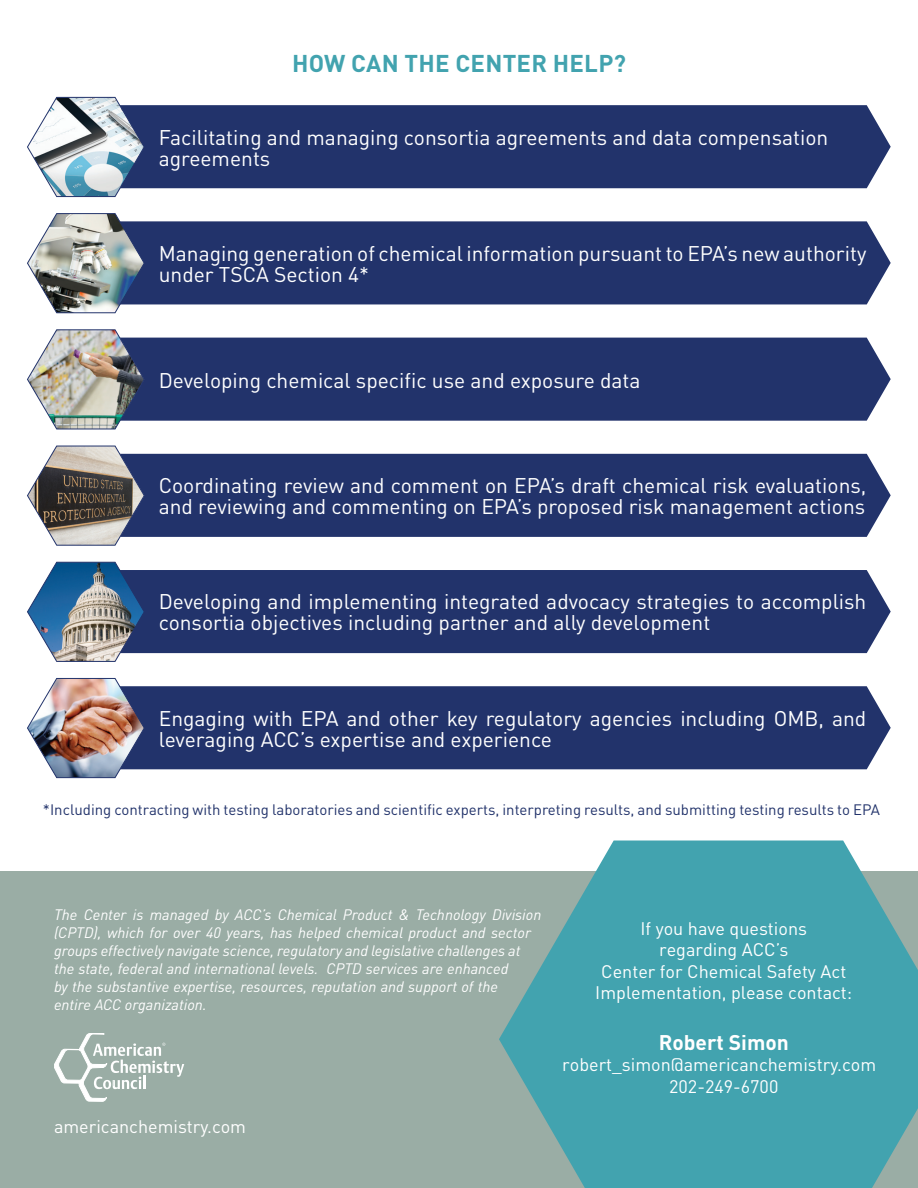
<style>
.page{position:relative;width:918px;height:1188px;background:#fff}
.page>*{position:absolute;margin:0;border:0;box-sizing:border-box;transform-origin:0 0}
.t1{font:700 24px "DINOT";letter-spacing:.01em;color:#42a3af}
.t2{font:21px/21px "DINOT";color:#fff}
.t3{font:700 21px "DINOT";color:#fff}
.t4{font:18px/21.6px "DINOT";color:#fff;text-align:center}
.t5{font:italic 15px/18px "DINOT";color:#fff}
.t6{font:15px "DINOT";color:#22336b}
</style>
<div class="page">
<div style="left:145px;top:686px;width:746px;height:83px;background:#22336b"></div>
<div style="left:145px;top:570px;width:746px;height:83px;background:#22336b"></div>
<div style="left:145px;top:105px;width:746px;height:83px;background:#22336b"></div>
<div style="left:0;top:872px;width:918px;height:316px;background:#9aada5"></div>
<div style="left:145px;top:221px;width:746px;height:83px;background:#22336b"></div>
<svg style="left:27px;top:97px;width:118px;height:100px"></svg>
<img style="left:27px;top:678px;width:118px;height:100px">
<img style="left:27px;top:562px;width:118px;height:100px">
<img style="left:27px;top:213px;width:118px;height:100px">
<svg style="left:499px;top:841px;width:419px;height:347px;fill:#42a3af"></svg>
<svg style="left:54px;top:1033px;width:130px;height:69px"></svg>
<div style="left:145px;top:338px;width:746px;height:83px;background:#22336b"></div>
<img style="left:27px;top:329px;width:118px;height:100px">
<div style="left:145px;top:454px;width:746px;height:83px;background:#22336b"></div>
<svg style="left:27px;top:446px;width:118px;height:100px"></svg>
<p class="t1" style="left:292px;top:48px;width:336px">HOW CAN THE CENTER HELP?</p>
<p class="t2" style="left:159px;top:126px;width:671px">Facilitating and managing consortia agreements and data compensation agreements</p>
<p class="t2" style="left:159px;top:242px;width:709px">Managing generation of chemical information pursuant to EPA’s new authority under TSCA Section 4*</p>
<p class="t2" style="left:159px;top:369px;width:483px">Developing chemical specific use and exposure data</p>
<p class="t2" style="left:159px;top:475px;width:709px">Coordinating review and comment on EPA’s draft chemical risk evaluations, and reviewing and commenting on EPA’s proposed risk management actions</p>
<p class="t2" style="left:159px;top:591px;width:709px">Developing and implementing integrated advocacy strategies to accomplish consortia objectives including partner and ally development</p>
<p class="t2" style="left:159px;top:707px;width:709px">Engaging with EPA and other key regulatory agencies including OMB, and leveraging ACC’s expertise and experience</p>
<p class="t6" style="left:43px;top:800px;width:839px">*Including contracting with testing laboratories and scientific experts, interpreting results, and submitting testing results to EPA</p>
<p class="t5" style="left:54px;top:906px;width:489px">The Center is managed by ACC’s Chemical Product &amp; Technology Division (CPTD), which for over 40 years, has helped chemical product and sector groups effectively navigate science, regulatory and legislative challenges at the state, federal and international levels. CPTD services are enhanced<br>by the substantive expertise, resources, reputation and support of the<br>entire ACC organization.</p>
<p class="t4" style="left:54px;top:1115px;width:194px">americanchemistry.com</p>
<p class="t4" style="left:595px;top:917px;width:258px">If you have questions<br>regarding ACC’s<br>Center for Chemical Safety Act<br>Implementation, please contact:</p>
<p class="t3" style="left:659px;top:1028px;width:132px">Robert Simon</p>
<p class="t4" style="left:562px;top:1054px;width:316px">robert_simon@americanchemistry.com<br>202-249-6700</p>
</div>
